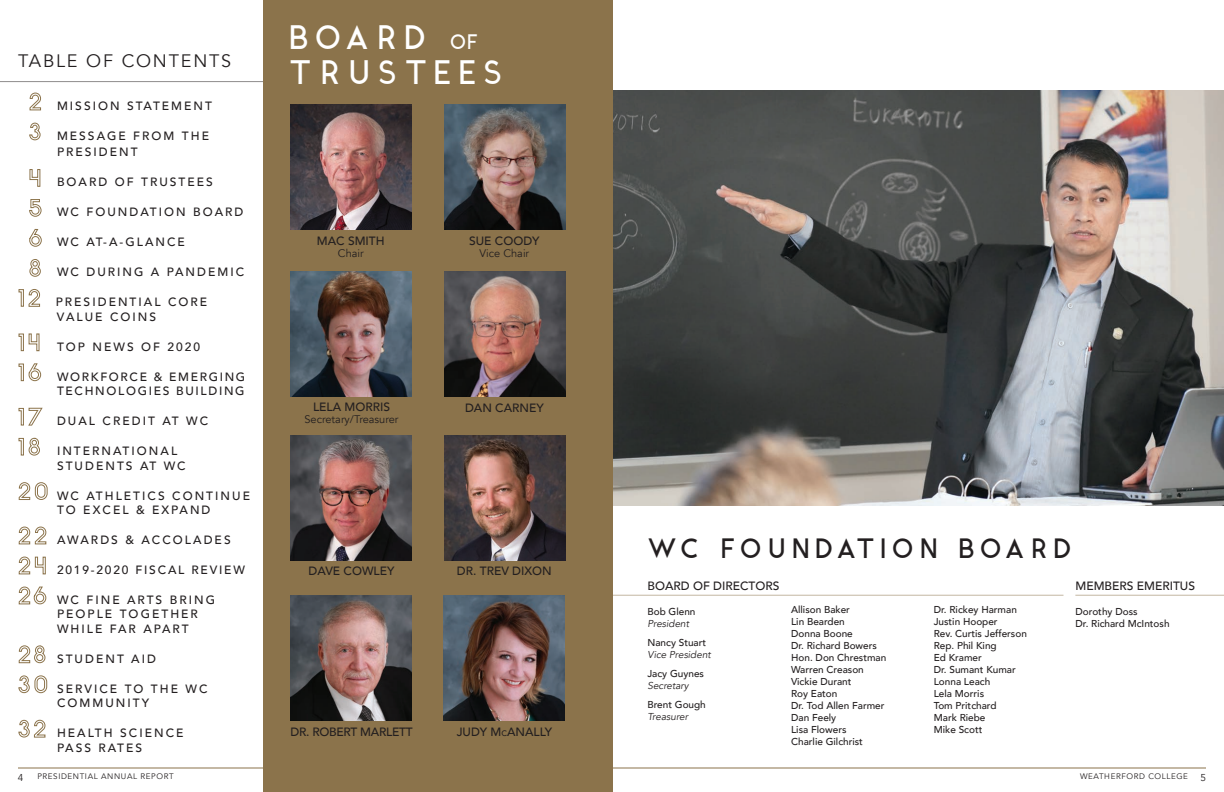
<style>
.page{position:relative;width:1224px;height:792px;background:#fff}
.page>*{position:absolute;margin:0;border:0;box-sizing:border-box;transform-origin:0 0}
.t1{font:34px/35px "Ikaros";letter-spacing:.21em;color:#fff}
.t2{font:28px "Ikaros";letter-spacing:.21em;color:#231f20}
.t3{font:18px "Avenir";letter-spacing:.1em;color:#231f20}
.t4{font:500 12px/14.4px "Avenir";letter-spacing:.17em;color:#231f20}
.t5{font:500 12px "Avenir";color:#231f20}
.t6{font:500 12px/14.4px "Avenir";letter-spacing:.14em;color:#231f20;text-align:right}
.t7{font:500 12px "Avenir";letter-spacing:.15em;color:#231f20}
.t8{font:500 12px "Avenir";letter-spacing:-.02em;color:#231f20}
.t9{font:11px "Avenir";color:#231f20}
.t10{font:500 10px/12px "Avenir";color:#231f20}
.t11{font:italic 10px "Avenir";color:#231f20}
.t12{font:10px "Avenir";color:#231f20}
.t13{font:8px "Avenir";letter-spacing:.075em;color:#231f20}
.s1{font-family:"Ikaros";font-weight:400;font-size:24px;color:#8b734b}
.s2{font-size:21px}
.s3{font-size:8px}
.s4{font-size:10px}
</style>
<div class="page">
<hr style="left:0;top:81px;width:308px;height:1px;background:#231f20">
<img style="left:613px;top:90px;width:611px;height:416px">
<div style="left:263px;top:0;width:350px;height:792px;background:#8b734b"></div>
<img style="left:444px;top:105px;width:122px;height:125px">
<img style="left:444px;top:271px;width:122px;height:125px">
<img style="left:444px;top:435px;width:122px;height:125px">
<img style="left:290px;top:105px;width:122px;height:125px">
<img style="left:290px;top:271px;width:122px;height:125px">
<img style="left:290px;top:435px;width:122px;height:125px">
<img style="left:443px;top:595px;width:122px;height:125px">
<img style="left:290px;top:595px;width:122px;height:125px">
<hr style="left:612px;top:595px;width:452px;height:1px;background:#8b734b">
<hr style="left:1075px;top:595px;width:149px;height:1px;background:#8b734b">
<hr style="left:18px;top:768px;width:1188px;height:1px;background:#8b734b">
<h3 class="t3" style="left:18px;top:50px;width:215px">TABLE OF CONTENTS</h3>
<p class="t4" style="left:29px;top:98px;width:185px"><span class="s1">2</span> MISSION STATEMENT</p>
<p class="t4" style="left:57px;top:127px;width:154px;line-height:16.4px;text-indent:-28px"><span class="s1">3</span> MESSAGE FROM THE<br>PRESIDENT</p>
<p class="t4" style="left:29px;top:174px;width:186px"><span class="s1">4</span> BOARD OF TRUSTEES</p>
<p class="t4" style="left:29px;top:204px;width:216px"><span class="s1">5</span> WC FOUNDATION BOARD</p>
<p class="t4" style="left:29px;top:234px;width:158px"><span class="s1">6</span> WC AT-A-GLANCE</p>
<p class="t4" style="left:29px;top:264px;width:217px"><span class="s1">8</span> WC DURING A PANDEMIC</p>
<p class="t4" style="left:57px;top:294px;width:152px;text-indent:-39px"><span class="s1">12</span> PRESIDENTIAL CORE<br>VALUE COINS</p>
<p class="t4" style="left:18px;top:339px;width:184px"><span class="s1">14</span> TOP NEWS OF 2020</p>
<p class="t6" style="left:18px;top:369px;width:229px"><span class="s1">16</span> WORKFORCE &amp; EMERGING<br>TECHNOLOGIES BUILDING</p>
<p class="t4" style="left:18px;top:413px;width:192px"><span class="s1">17</span> DUAL CREDIT AT WC</p>
<p class="t4" style="left:57px;top:443px;width:130px;text-indent:-39px"><span class="s1">18</span> INTERNATIONAL<br>STUDENTS AT WC</p>
<p class="t4" style="left:18px;top:487px;width:234px;text-align:center"><span class="s1">20</span> WC ATHLETICS CONTINUE<br>TO EXCEL &amp; EXPAND</p>
<p class="t4" style="left:18px;top:532px;width:214px"><span class="s1">22</span> AWARDS &amp; ACCOLADES</p>
<p class="t7" style="left:18px;top:559px;width:228px"><span class="s1">24</span> 2019-2020 FISCAL REVIEW</p>
<p class="t4" style="left:57px;top:592px;width:160px;text-indent:-39px"><span class="s1">26</span> WC FINE ARTS BRING<br>PEOPLE TOGETHER<br>WHILE FAR APART</p>
<p class="t4" style="left:18px;top:651px;width:140px"><span class="s1">28</span> STUDENT AID</p>
<p class="t4" style="left:57px;top:681px;width:152px;text-indent:-39px"><span class="s1">30</span> SERVICE TO THE WC<br>COMMUNITY</p>
<p class="t4" style="left:18px;top:725px;width:167px;text-align:center"><span class="s1">32</span> HEALTH SCIENCE<br>PASS RATES</p>
<h1 class="t1" style="left:290px;top:20px;width:214px">BOARD <span class="s2">OF<br></span>TRUSTEES</h1>
<p class="t5" style="left:317px;top:230px;width:69px">MAC SMITH</p>
<p class="t9" style="left:338px;top:246px;width:27px">Chair</p>
<p class="t5" style="left:313px;top:397px;width:79px">LELA MORRIS</p>
<p class="t9" style="left:305px;top:413px;width:96px">Secretary/Treasurer</p>
<p class="t5" style="left:469px;top:230px;width:72px">SUE COODY</p>
<p class="t9" style="left:480px;top:246px;width:51px">Vice Chair</p>
<p class="t5" style="left:465px;top:397px;width:80px">DAN CARNEY</p>
<p class="t5" style="left:309px;top:560px;width:87px">DAVE COWLEY</p>
<p class="t5" style="left:457px;top:561px;width:96px">DR. TREV DIXON</p>
<p class="t8" style="left:290px;top:721px;width:124px">DR. ROBERT MARLETT</p>
<p class="t5" style="left:457px;top:722px;width:97px">JUDY M<span class="s3">C</span>ANALLY</p>
<h2 class="t2" style="left:648px;top:532px;width:426px">WC FOUNDATION BOARD</h2>
<p class="t5" style="left:648px;top:575px;width:133px">BOARD OF DIRECTORS</p>
<p class="t10" style="left:648px;top:605px;width:49px">Bob Glenn</p>
<p class="t11" style="left:648px;top:617px;width:43px">President</p>
<p class="t10" style="left:648px;top:636px;width:60px">Nancy Stuart</p>
<p class="t11" style="left:648px;top:648px;width:65px">Vice President</p>
<p class="t10" style="left:648px;top:667px;width:58px">Jacy Guynes</p>
<p class="t11" style="left:648px;top:679px;width:43px">Secretary</p>
<p class="t10" style="left:648px;top:698px;width:60px">Brent Gough</p>
<p class="t11" style="left:648px;top:710px;width:42px">Treasurer</p>
<p class="t5" style="left:1076px;top:575px;width:121px">MEMBERS EMERITUS</p>
<p class="t10" style="left:1076px;top:605px;width:96px">Dorothy Doss<br>Dr. Richard McIntosh</p>
<p class="t10" style="left:791px;top:603px;width:97px">Allison Baker<br>Lin Bearden<br>Donna Boone<br>Dr. Richard Bowers<br>Hon. Don Chrestman<br>Warren Creason<br>Vickie Durant<br>Roy Eaton<br>Dr. Tod Allen Farmer<br>Dan Feely<br>Lisa Flowers<br>Charlie Gilchrist</p>
<p class="t10" style="left:934px;top:603px;width:95px">Dr. Rickey Harman<br>Justin Hooper<br>Rev. Curtis Jefferson<br>Rep. Phil King<br>Ed Kramer<br>Dr. Sumant Kumar<br>Lonna Leach<br>Lela Morris<br>Tom Pritchard<br>Mark Riebe<br>Mike Scott</p>
<p class="t12" style="left:18px;top:771px;width:7px">4</p>
<p class="t13" style="left:37px;top:771px;width:138px">PRESIDENTIAL ANNUAL REPORT</p>
<p class="t13" style="left:1080px;top:772px;width:127px">WEATHERFORD COLLEGE <span class="s4">5</span></p>
</div>
